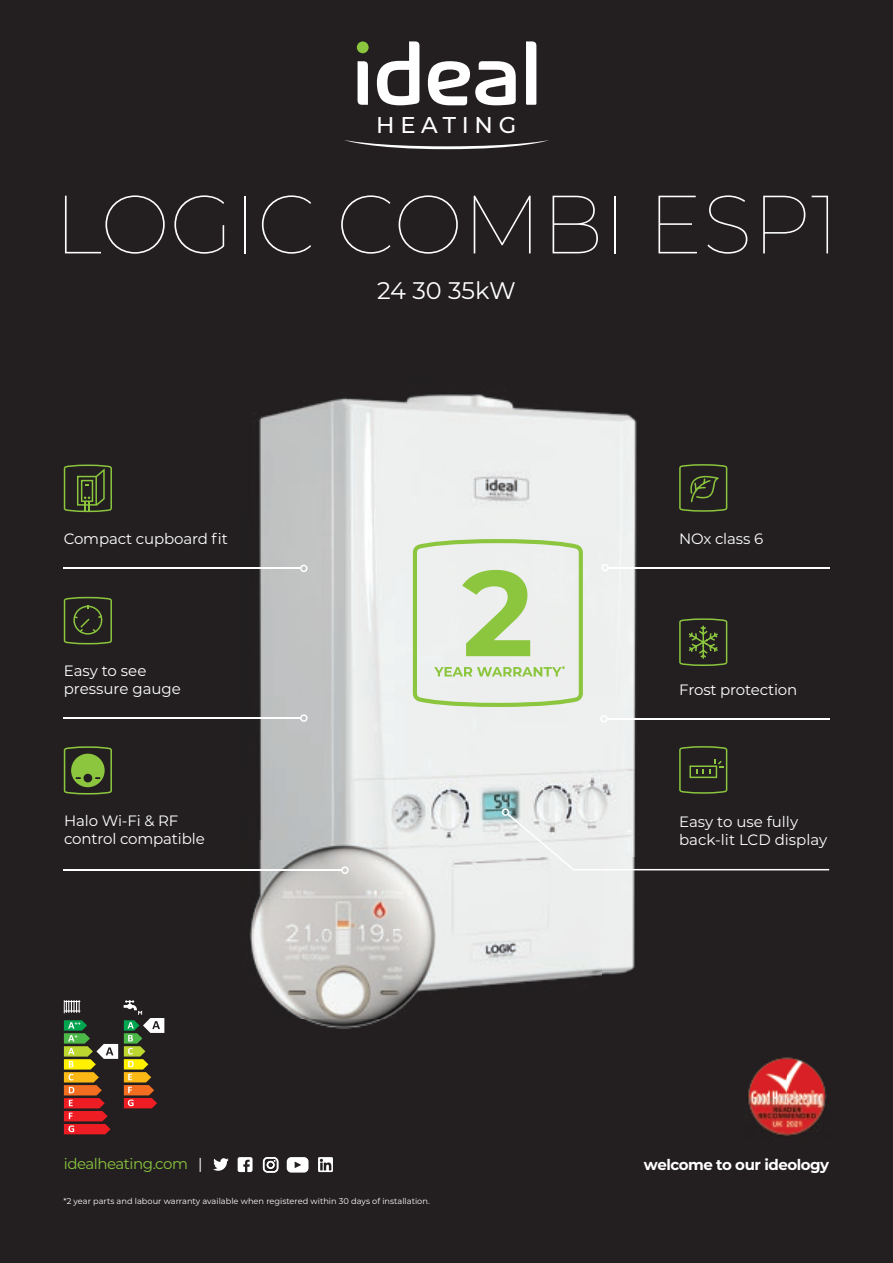
<style>
.page{position:relative;width:893px;height:1263px;background:#231f20}
.page>*{position:absolute;margin:0;border:0;box-sizing:border-box;transform-origin:0 0}
.t1{font:100 82.5px "Montserrat";color:#fff}
.t2{font:24px "Montserrat";letter-spacing:-.01em;color:#fff}
.t3{font:500 22.65px "Montserrat";letter-spacing:.25em;color:#fff}
.t4{font:15px/18px "Montserrat";letter-spacing:-.01em;color:#fff}
.t5{font:700 15px "Montserrat";letter-spacing:-.03em;color:#fff}
.t6{font:15px "Montserrat";letter-spacing:-.03em;color:#8bc63e}
.t7{font:8.25px "Montserrat";color:#fff}
.s1{color:#fff}
</style>
<div class="page">
<img style="left:239px;top:394px;width:416px;height:464px">
<img style="left:439px;top:858px;width:216px;height:132px">
<svg style="left:344px;top:140px;width:205px;height:9px"></svg>
<svg style="left:377px;top:41px;width:42px;height:64px"></svg>
<svg style="left:526px;top:41px;width:10px;height:64px"></svg>
<svg style="left:358px;top:61px;width:10px;height:44px"></svg>
<svg style="left:428px;top:61px;width:88px;height:44px"></svg>
<div style="left:357px;top:41px;width:12px;height:12px;background:#8bc63e;border-radius:50%"></div>
<svg style="left:413px;top:539px;width:170px;height:168px;background:#d7e6c7"></svg>
<svg style="left:238px;top:1157px;width:15px;height:15px"></svg>
<svg style="left:263px;top:1157px;width:15px;height:15px"></svg>
<svg style="left:318px;top:1157px;width:15px;height:15px"></svg>
<svg style="left:213px;top:1158px;width:16px;height:13px"></svg>
<svg style="left:287px;top:1157px;width:21px;height:15px"></svg>
<img style="left:748px;top:1057px;width:79px;height:79px">
<hr style="left:64px;top:717px;width:237px;height:2px;background:#fff">
<svg style="left:300px;top:714px;width:8px;height:8px"></svg>
<svg style="left:64px;top:597px;width:48px;height:47px"></svg>
<hr style="left:64px;top:568px;width:237px;height:1px;background:#fff">
<svg style="left:300px;top:565px;width:8px;height:7px"></svg>
<svg style="left:64px;top:464px;width:48px;height:48px"></svg>
<hr style="left:608px;top:567px;width:221px;height:1px;background:#fff">
<svg style="left:601px;top:564px;width:8px;height:7px"></svg>
<svg style="left:679px;top:464px;width:48px;height:48px"></svg>
<hr style="left:607px;top:718px;width:222px;height:1px;background:#fff">
<svg style="left:600px;top:715px;width:8px;height:7px"></svg>
<svg style="left:679px;top:618px;width:48px;height:48px"></svg>
<svg style="left:679px;top:746px;width:48px;height:48px"></svg>
<svg style="left:502px;top:808px;width:327px;height:62px"></svg>
<img style="left:242px;top:841px;width:197px;height:188px">
<svg style="left:64px;top:746px;width:48px;height:48px"></svg>
<hr style="left:64px;top:869px;width:278px;height:2px;background:#fff">
<svg style="left:341px;top:866px;width:8px;height:8px"></svg>
<svg style="left:64px;top:1020px;width:54px;height:114px"></svg>
<svg style="left:64px;top:1000px;width:16px;height:13px"></svg>
<svg style="left:124px;top:1000px;width:40px;height:108px"></svg>
<h3 class="t3" style="left:376px;top:109px;width:141px">HEATING</h3>
<h1 class="t1" style="left:54px;top:169px;width:786px">LOGIC COMBI ESP1</h1>
<h2 class="t2" style="left:377px;top:274px;width:140px">24 30 35kW</h2>
<p class="t4" style="left:64px;top:529px;width:166px">Compact cupboard fit</p>
<p class="t4" style="left:679px;top:529px;width:85px">NOx class 6</p>
<p class="t4" style="left:64px;top:661px;width:119px">Easy to see pressure gauge</p>
<p class="t4" style="left:64px;top:811px;width:142px">Halo Wi-Fi &amp; RF control compatible</p>
<p class="t4" style="left:679px;top:680px;width:120px">Frost protection</p>
<p class="t4" style="left:679px;top:812px;width:150px">Easy to use fully back-lit LCD display</p>
<p class="t6" style="left:64px;top:1153px;width:140px">idealheating.com <span class="s1">|</span></p>
<p class="t5" style="left:644px;top:1154px;width:187px">welcome to our ideology</p>
<p class="t7" style="left:63px;top:1196px;width:368px">*2 year parts and labour warranty available when registered within 30 days of installation.</p>
</div>
